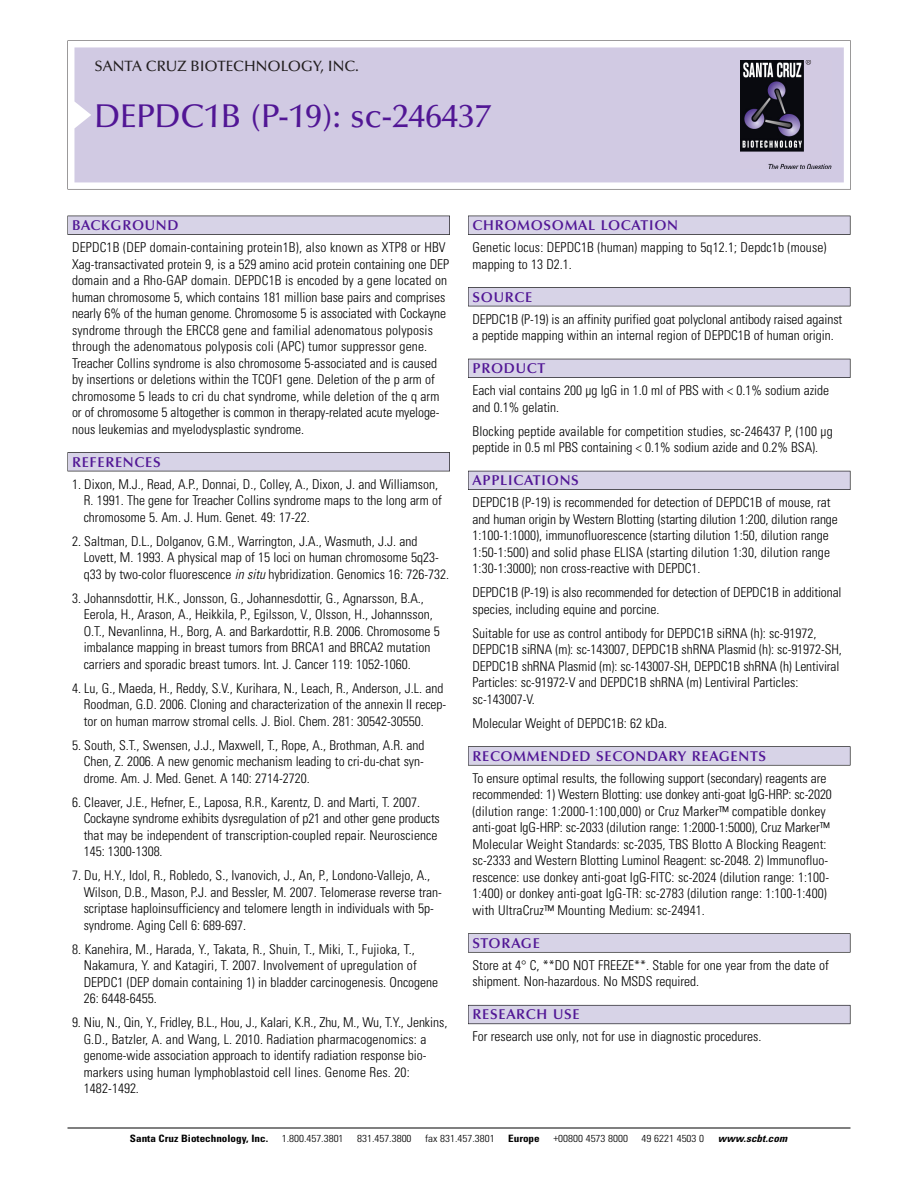
<style>
.page{position:relative;width:918px;height:1188px;background:#fff}
.page>*{position:absolute;margin:0;border:0;box-sizing:border-box;transform-origin:0 0}
.t1{font:500 33px "Optima";color:#511695}
.t2{font:500 15px "Optima";color:#231f20}
.t3{font:600 14.25px "Optima";letter-spacing:.05em;color:#511695}
.t4{font:300 condensed 13.5px/16.5px "Univers";color:#000}
.t5{font:300 condensed 10.2px "Univers";color:#000;scale:1.1 1}
.t6{font:700 condensed 10.2px "Univers";color:#000;scale:1.1 1}
.t7{font:italic 700 condensed 10.2px "Univers";letter-spacing:.005em;color:#000;scale:1.1 1}
.s1{font-style:italic}
</style>
<div class="page">
<svg style="left:68px;top:40px;width:783px;height:149px"></svg>
<div style="left:74px;top:47px;width:770px;height:135px;background:#d1cae3"></div>
<img style="left:741px;top:60px;width:90px;height:108px">
<div style="left:68px;top:216px;width:382px;height:19px;background:#525155"></div>
<div style="left:68px;top:216px;width:381px;height:18px;background:#d7d3e7"></div>
<div style="left:68px;top:452px;width:382px;height:19px;background:#525155"></div>
<div style="left:68px;top:453px;width:381px;height:18px;background:#d7d3e7"></div>
<div style="left:468px;top:216px;width:382px;height:19px;background:#525155"></div>
<div style="left:468px;top:216px;width:382px;height:18px;background:#d7d3e7"></div>
<div style="left:468px;top:287px;width:382px;height:19px;background:#525155"></div>
<div style="left:468px;top:288px;width:382px;height:18px;background:#d7d3e7"></div>
<div style="left:468px;top:359px;width:382px;height:19px;background:#525158"></div>
<div style="left:468px;top:359px;width:382px;height:18px;background:#d7d3e7"></div>
<div style="left:468px;top:471px;width:382px;height:19px;background:#54535a"></div>
<div style="left:468px;top:471px;width:382px;height:18px;background:#d7d3e7"></div>
<svg style="left:468px;top:746px;width:382px;height:20px"></svg>
<div style="left:468px;top:747px;width:382px;height:18px;background:#d7d3e7"></div>
<div style="left:468px;top:933px;width:382px;height:20px;background:#666667"></div>
<div style="left:468px;top:934px;width:382px;height:18px;background:#d7d3e7"></div>
<div style="left:468px;top:1005px;width:382px;height:19px;background:#66646d"></div>
<div style="left:468px;top:1006px;width:382px;height:18px;background:#d7d3e7"></div>
<hr style="left:68px;top:1128px;width:782px;height:1px;background:#000">
<p class="t2" style="left:94px;top:61px;width:266px">SANTA CRUZ BIOTECHNOLOGY, INC.</p>
<h1 class="t1" style="left:94px;top:103px;width:398px">DEPDC1B (P-19): sc-246437</h1>
<p class="t3" style="left:72px;top:219px;width:108px">BACKGROUND</p>
<p class="t4" style="left:72px;top:240px;width:379px">DEPDC1B (DEP domain-containing protein1B), also known as XTP8 or HBV Xag-transactivated protein 9, is a 529 amino acid protein containing one DEP domain and a Rho-GAP domain. DEPDC1B is encoded by a gene located on human chromosome 5, which contains 181 million base pairs and comprises nearly 6% of the human genome. Chromosome 5 is associated with Cockayne syndrome through the ERCC8 gene and familial adenomatous polyposis through the adenomatous polyposis coli (APC) tumor suppressor gene.<br>Treacher Collins syndrome is also chromosome 5-associated and is caused by insertions or deletions within the TCOF1 gene. Deletion of the p arm of chromosome 5 leads to cri du chat syndrome, while deletion of the q arm or of chromosome 5 altogether is common in therapy-related acute myeloge&shy;nous leukemias and myelodysplastic syndrome.</p>
<p class="t3" style="left:72px;top:456px;width:90px">REFERENCES</p>
<p class="t4" style="left:84px;top:477px;width:360px;text-indent:-12px">1. Dixon, M.J., Read, A.P., Donnai, D., Colley, A., Dixon, J. and Williamson,<br>R. 1991. The gene for Treacher Collins syndrome maps to the long arm of chromosome 5. Am. J. Hum. Genet. 49: 17-22.</p>
<p class="t4" style="left:84px;top:534px;width:367px;text-indent:-12px">2. Saltman, D.L., Dolganov, G.M., Warrington, J.A., Wasmuth, J.J. and<br>Lovett, M. 1993. A physical map of 15 loci on human chromosome 5q23- q33 by two-color fluorescence <span class="s1">in situ</span> hybridization. Genomics 16: 726-732.</p>
<p class="t4" style="left:84px;top:591px;width:358px;text-indent:-12px">3. Johannsdottir, H.K., Jonsson, G., Johannesdottir, G., Agnarsson, B.A., Eerola, H., Arason, A., Heikkila, P., Egilsson, V., Olsson, H., Johannsson, O.T., Nevanlinna, H., Borg, A. and Barkardottir, R.B. 2006. Chromosome 5 imbalance mapping in breast tumors from BRCA1 and BRCA2 mutation carriers and sporadic breast tumors. Int. J. Cancer 119: 1052-1060.</p>
<p class="t4" style="left:84px;top:681px;width:364px;text-indent:-12px">4. Lu, G., Maeda, H., Reddy, S.V., Kurihara, N., Leach, R., Anderson, J.L. and<br>Roodman, G.D. 2006. Cloning and characterization of the annexin II recep&shy;tor on human marrow stromal cells. J. Biol. Chem. 281: 30542-30550.</p>
<p class="t4" style="left:84px;top:738px;width:342px;text-align:justify;text-indent:-12px">5. South, S.T., Swensen, J.J., Maxwell, T., Rope, A., Brothman, A.R. and Chen, Z. 2006. A new genomic mechanism leading to cri-du-chat syn&shy;drome. Am. J. Med. Genet. A 140: 2714-2720.</p>
<p class="t4" style="left:84px;top:795px;width:358px;text-indent:-12px">6. Cleaver, J.E., Hefner, E., Laposa, R.R., Karentz, D. and Marti, T. 2007.<br>Cockayne syndrome exhibits dysregulation of p21 and other gene products that may be independent of transcription-coupled repair. Neuroscience 145: 1300-1308.</p>
<p class="t4" style="left:84px;top:868px;width:360px;text-indent:-12px">7. Du, H.Y., Idol, R., Robledo, S., Ivanovich, J., An, P., Londono-Vallejo, A., Wilson, D.B., Mason, P.J. and Bessler, M. 2007. Telomerase reverse tran&shy;scriptase haploinsufficiency and telomere length in individuals with 5p&shy;syndrome. Aging Cell 6: 689-697.</p>
<p class="t4" style="left:84px;top:942px;width:356px;text-indent:-12px">8. Kanehira, M., Harada, Y., Takata, R., Shuin, T., Miki, T., Fujioka, T., Nakamura, Y. and Katagiri, T. 2007. Involvement of upregulation of DEPDC1 (DEP domain containing 1) in bladder carcinogenesis. Oncogene 26: 6448-6455.</p>
<p class="t4" style="left:84px;top:1015px;width:365px;text-indent:-12px">9. Niu, N., Qin, Y., Fridley, B.L., Hou, J., Kalari, K.R., Zhu, M., Wu, T.Y., Jenkins, G.D., Batzler, A. and Wang, L. 2010. Radiation pharmacogenomics: a genome-wide association approach to identify radiation response bio&shy;markers using human lymphoblastoid cell lines. Genome Res. 20:<br>1482-1492.</p>
<p class="t3" style="left:473px;top:219px;width:207px">CHROMOSOMAL LOCATION</p>
<p class="t4" style="left:473px;top:240px;width:356px">Genetic locus: DEPDC1B (human) mapping to 5q12.1; Depdc1b (mouse) mapping to 13 D2.1.</p>
<p class="t3" style="left:473px;top:291px;width:61px">SOURCE</p>
<p class="t4" style="left:473px;top:312px;width:371px">DEPDC1B (P-19) is an affinity purified goat polyclonal antibody raised against a peptide mapping within an internal region of DEPDC1B of human origin.</p>
<p class="t3" style="left:473px;top:363px;width:74px">PRODUCT</p>
<p class="t4" style="left:473px;top:383px;width:358px">Each vial contains 200 µg IgG in 1.0 ml of PBS with &lt; 0.1% sodium azide and 0.1% gelatin.</p>
<p class="t4" style="left:473px;top:424px;width:362px">Blocking peptide available for competition studies, sc-246437 P, (100 µg peptide in 0.5 ml PBS containing &lt; 0.1% sodium azide and 0.2% BSA).</p>
<p class="t3" style="left:473px;top:475px;width:108px">APPLICATIONS</p>
<p class="t4" style="left:473px;top:495px;width:367px">DEPDC1B (P-19) is recommended for detection of DEPDC1B of mouse, rat and human origin by Western Blotting (starting dilution 1:200, dilution range 1:100-1:1000), immunofluorescence (starting dilution 1:50, dilution range 1:50-1:500) and solid phase ELISA (starting dilution 1:30, dilution range 1:30-1:3000); non cross-reactive with DEPDC1.</p>
<p class="t4" style="left:473px;top:585px;width:371px">DEPDC1B (P-19) is also recommended for detection of DEPDC1B in additional species, including equine and porcine.</p>
<p class="t4" style="left:473px;top:626px;width:371px">Suitable for use as control antibody for DEPDC1B siRNA (h): sc-91972, DEPDC1B siRNA (m): sc-143007, DEPDC1B shRNA Plasmid (h): sc-91972-SH, DEPDC1B shRNA Plasmid (m): sc-143007-SH, DEPDC1B shRNA (h) Lentiviral Particles: sc-91972-V and DEPDC1B shRNA (m) Lentiviral Particles: sc-143007-V.</p>
<p class="t4" style="left:473px;top:716px;width:196px">Molecular Weight of DEPDC1B: 62 kDa.</p>
<p class="t3" style="left:473px;top:750px;width:295px">RECOMMENDED SECONDARY REAGENTS</p>
<p class="t4" style="left:473px;top:771px;width:361px">To ensure optimal results, the following support (secondary) reagents are recommended: 1) Western Blotting: use donkey anti-goat IgG-HRP: sc-2020 (dilution range: 1:2000-1:100,000) or Cruz Marker™ compatible donkey anti-goat IgG-HRP: sc-2033 (dilution range: 1:2000-1:5000), Cruz Marker™ Molecular Weight Standards: sc-2035, TBS Blotto A Blocking Reagent: sc-2333 and Western Blotting Luminol Reagent: sc-2048. 2) Immunofluo&shy;rescence: use donkey anti-goat IgG-FITC: sc-2024 (dilution range: 1:100- 1:400) or donkey anti-goat IgG-TR: sc-2783 (dilution range: 1:100-1:400) with UltraCruz™ Mounting Medium: sc-24941.</p>
<p class="t3" style="left:473px;top:937px;width:69px">STORAGE</p>
<p class="t4" style="left:473px;top:958px;width:358px">Store at 4° C, **DO NOT FREEZE**. Stable for one year from the date of shipment. Non-hazardous. No MSDS required.</p>
<p class="t3" style="left:473px;top:1009px;width:109px">RESEARCH USE</p>
<p class="t4" style="left:473px;top:1030px;width:290px">For research use only, not for use in diagnostic procedures.</p>
<p class="t6" style="left:130px;top:1135px;width:127px">Santa Cruz Biotechnology, Inc.</p>
<p class="t5" style="left:282px;top:1135px;width:58px">1.800.457.3801</p>
<p class="t5" style="left:357px;top:1135px;width:51px">831.457.3800</p>
<p class="t5" style="left:425px;top:1135px;width:65px">fax 831.457.3801</p>
<p class="t6" style="left:508px;top:1135px;width:30px">Europe</p>
<p class="t5" style="left:553px;top:1135px;width:69px">+00800 4573 8000</p>
<p class="t5" style="left:642px;top:1135px;width:58px">49 6221 4503 0</p>
<p class="t7" style="left:718px;top:1135px;width:64px">www.scbt.com</p>
</div>
